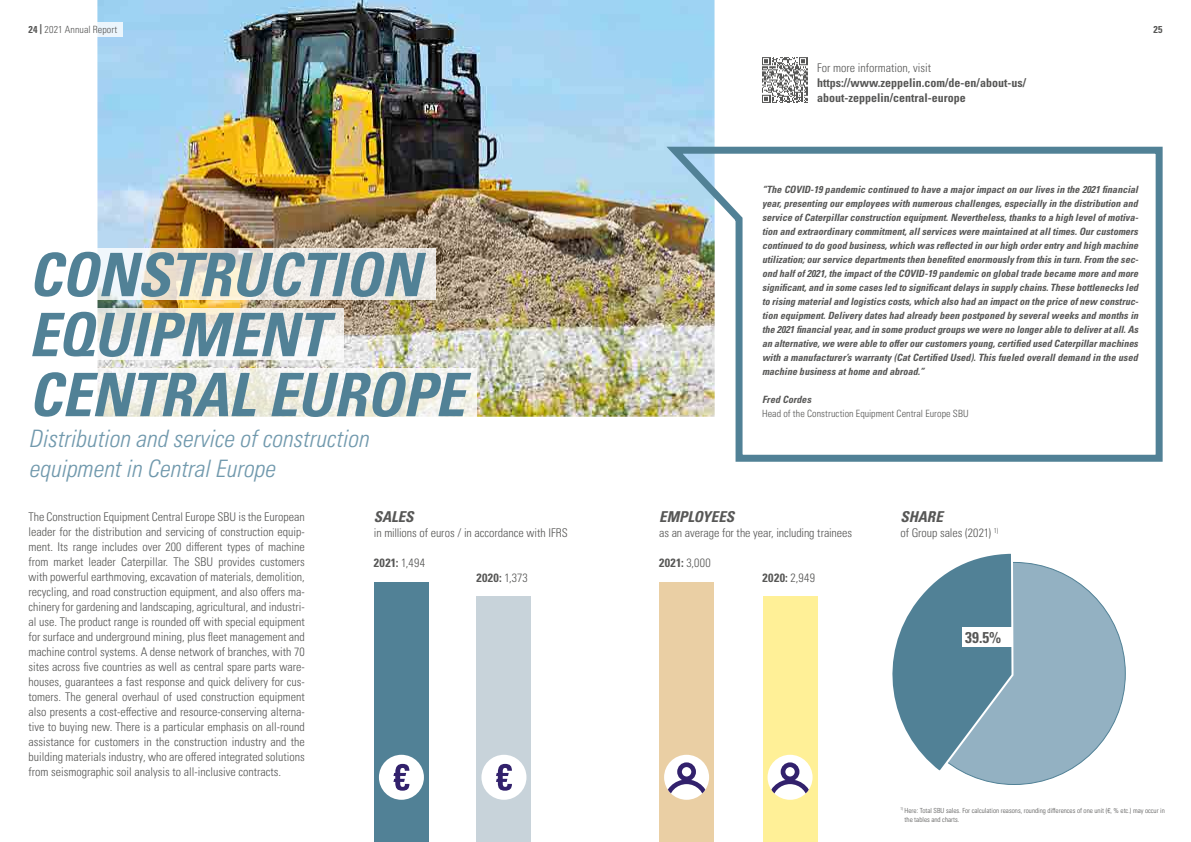
<style>
.page{position:relative;width:1191px;height:842px;background:#fff}
.page>*{position:absolute;margin:0;border:0;box-sizing:border-box;transform-origin:0 0}
.Headline_Aufmacher_1{font:60px/60px "Univers LTCYR 67 Bold Cond Obl";letter-spacing:-.01em;color:#518196}
.Headline_Aufmacher_1-2{font:24px/30px "Univers LTCYR 47 Light Cond Obl";color:#7199ad}
.t1{font:15.6px "Univers LTCYR 67 Bold Cond";color:#575756}
.Grafiken{font:15px "Univers LTCYR 67 Bold Cond Obl";letter-spacing:-.005em;color:#575756}
.Grafiken-2{font:12px/15px "Univers LTCYR 47 Light Cond";color:#575756;text-align:justify}
.t2{font:12px/15px "Univers LTCYR 67 Bold Cond";color:#575756}
.Zitat_SGEs{font:10px/14px "Univers LTCYR 67 Bold Cond Obl";color:#575756;text-align:justify}
.Zitat_SGEs-2{font:10px "Univers LTCYR 47 Light Cond";letter-spacing:.005em;color:#575756}
.t3{font:10px "Univers LTCYR 67 Bold Cond";color:#575756}
._02_body{font:7px/9px "Univers LTCYR 47 Light Cond";color:#575756}
.s1{font-family:"Univers LTCYR 67 Bold Cond"}
.s2{font-family:"Univers LTCYR 47 Light Cond"}
</style>
<div class="page">
<img style="left:97px;top:0;width:617px;height:417px">
<svg style="left:658px;top:143px;width:505px;height:319px"></svg>
<svg style="left:97px;top:23px;width:26px;height:14px"></svg>
<svg style="left:97px;top:369px;width:379px;height:48px"></svg>
<svg style="left:97px;top:309px;width:246px;height:51px"></svg>
<svg style="left:97px;top:249px;width:339px;height:51px"></svg>
<div style="left:476px;top:597px;width:55px;height:245px;background:#c8d3da"></div>
<div style="left:374px;top:582px;width:55px;height:260px;background:#518196"></div>
<svg style="left:379px;top:755px;width:45px;height:45px"></svg>
<svg style="left:481px;top:755px;width:45px;height:45px"></svg>
<div style="left:903px;top:562px;width:222px;height:222px;background:#93b1c2;border-radius:50%"></div>
<svg style="left:892px;top:553px;width:123px;height:222px"></svg>
<div style="left:762px;top:597px;width:55px;height:245px;background:#fff097"></div>
<div style="left:659px;top:582px;width:55px;height:260px;background:#eacfa4"></div>
<div style="left:767px;top:755px;width:45px;height:45px;background:#fff;border-radius:50%"></div>
<svg style="left:767px;top:779px;width:45px;height:21px"></svg>
<div style="left:780px;top:762px;width:19px;height:19px;border:5px solid #32216c;border-radius:50%"></div>
<div style="left:664px;top:755px;width:45px;height:45px;background:#fff;border-radius:50%"></div>
<svg style="left:664px;top:779px;width:45px;height:21px"></svg>
<div style="left:677px;top:762px;width:19px;height:19px;border:5px solid #32216c;border-radius:50%"></div>
<img style="left:762px;top:57px;width:46px;height:46px">
<p class="Zitat_SGEs-2" style="left:28px;top:23px;width:90px"><span class="s1">24 |</span> 2021 Annual Report</p>
<p class="t3" style="left:1153px;top:23px;width:11px">25</p>
<p class="Headline_Aufmacher_1" style="left:28px;top:244px;width:438px">CONSTRUCTION<br>EQUIPMENT<br>CENTRAL EUROPE</p>
<p class="Headline_Aufmacher_1-2" style="left:28px;top:422px;width:341px">Distribution and service of construction equipment in Central Europe</p>
<p class="Grafiken-2" style="left:28px;top:509px;width:278px">The Construction Equipment Central Europe SBU is the European leader for the distribution and servicing of construction equip&shy;ment. Its range includes over 200 different types of machine from market leader Caterpillar. The SBU provides customers with powerful earthmoving, excavation of materials, demolition, recycling, and road construction equipment, and also offers ma&shy;chinery for gardening and landscaping, agricultural, and industri&shy;al use. The product range is rounded off with special equipment for surface and underground mining, plus fleet management and machine control systems. A dense network of branches, with 70 sites across five countries as well as central spare parts ware&shy;houses, guarantees a fast response and quick delivery for cus&shy;tomers. The general overhaul of used construction equipment also presents a cost-effective and resource-conserving alterna&shy;tive to buying new. There is a particular emphasis on all-round assistance for customers in the construction industry and the building materials industry, who are offered integrated solutions from seismographic soil analysis to all-inclusive contracts.</p>
<p class="Grafiken" style="left:374px;top:507px;width:41px">SALES</p>
<p class="Grafiken-2" style="left:374px;top:524px;width:195px">in millions of euros / in accordance with IFRS</p>
<p class="t2" style="left:374px;top:555px;width:53px">2021: <span class="s2">1,494</span></p>
<p class="t2" style="left:476px;top:570px;width:53px">2020: <span class="s2">1,373</span></p>
<p class="Grafiken-2" style="left:817px;top:59px;width:115px">For more information, visit</p>
<p class="t2" style="left:817px;top:75px;width:210px">https://www.zeppelin.com/de-en/about-us/ about-zeppelin/central-europe</p>
<p class="Zitat_SGEs" style="left:762px;top:182px;width:378px">“The COVID-19 pandemic continued to have a major impact on our lives in the 2021 financial year, presenting our employees with numerous challenges, especially in the distribution and service of Caterpillar construction equipment. Nevertheless, thanks to a high level of motiva&shy;tion and extraordinary commitment, all services were maintained at all times. Our customers continued to do good business, which was reflected in our high order entry and high machine utilization; our service departments then benefited enormously from this in turn. From the sec&shy;ond half of 2021, the impact of the COVID-19 pandemic on global trade became more and more significant, and in some cases led to significant delays in supply chains. These bottlenecks led to rising material and logistics costs, which also had an impact on the price of new construc&shy;tion equipment. Delivery dates had already been postponed by several weeks and months in the 2021 financial year, and in some product groups we were no longer able to deliver at all. As an alternative, we were able to offer our customers young, certified used Caterpillar machines with a manufacturer’s warranty (Cat Certified Used). This fueled overall demand in the used machine business at home and abroad.”</p>
<p class="Zitat_SGEs" style="left:762px;top:392px;width:51px">Fred Cordes</p>
<p class="Zitat_SGEs-2" style="left:762px;top:407px;width:208px">Head of the Construction Equipment Central Europe SBU</p>
<p class="Grafiken" style="left:659px;top:507px;width:77px">EMPLOYEES</p>
<p class="Grafiken-2" style="left:659px;top:524px;width:195px">as an average for the year, including trainees</p>
<p class="t2" style="left:659px;top:555px;width:53px">2021: <span class="s2">3,000</span></p>
<p class="t2" style="left:762px;top:570px;width:54px">2020: <span class="s2">2,949</span></p>
<p class="Grafiken" style="left:900px;top:507px;width:44px">SHARE</p>
<p class="Grafiken-2" style="left:900px;top:524px;width:99px">of Group sales (2021) <sup>1)</sup></p>
<p class="t1" style="left:965px;top:628px;width:38px">39.5%</p>
<p class="_02_body" style="left:904px;top:805px;width:262px;text-indent:-4px"><sup>1)</sup> Here: Total SBU sales. For calculation reasons, rounding differences of one unit (€, % etc.) may occur in the tables and charts.</p>
</div>
